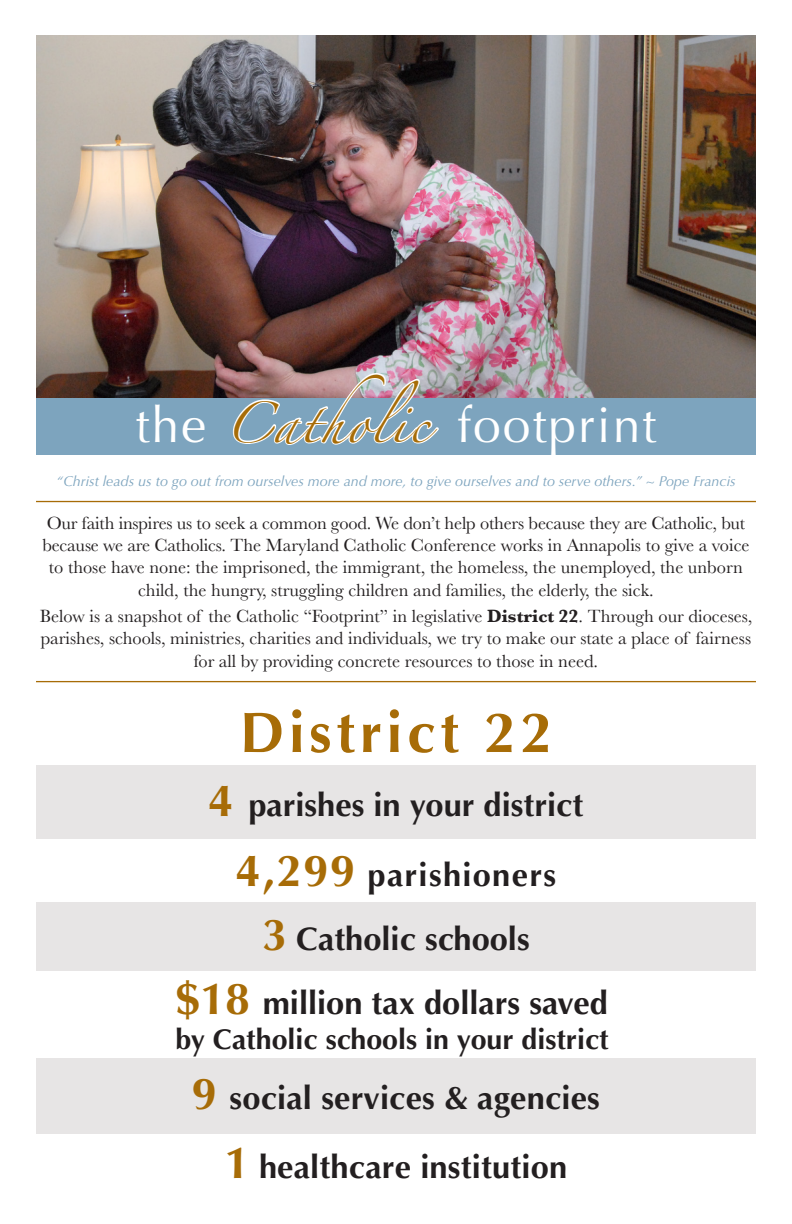
<style>
.page{position:relative;width:792px;height:1224px;background:#fff}
.page>*{position:absolute;margin:0;border:0;box-sizing:border-box;transform-origin:0 0}
.t1{font:700 57.2px "Optima";letter-spacing:.08em;color:#a76c07}
.t2{font:49.8px "Optima";letter-spacing:.04em;color:#fff}
.t3{font:700 32.6px "Optima";letter-spacing:.005em;color:#231f20}
.t4{font:700 32.6px "Optima";letter-spacing:.04em;color:#231f20}
.t5{font:700 28.6px "Optima";color:#231f20}
.t6{font:18.4px/22.4px "Baskerville";color:#231f20;text-align:center}
.t7{font:italic 14.2px "Optima";color:#7da4be}
.s1{font-family:"Zapfino";font-size:36.8px;color:#a76c07}
.s2{font-weight:700}
.s3{font-size:44.8px;color:#a76c07}
</style>
<div class="page">
<img style="left:36px;top:35px;width:720px;height:364px">
<div style="left:36px;top:399px;width:720px;height:56px;background:#7da4be"></div>
<svg style="left:231px;top:371px;width:210px;height:74px"></svg>
<hr style="left:36px;top:501px;width:720px;height:1px;background:#a76c07">
<hr style="left:36px;top:681px;width:720px;height:1px;background:#a76c07">
<div style="left:36px;top:765px;width:720px;height:73px;background:#e7e5e5"></div>
<div style="left:36px;top:902px;width:720px;height:69px;background:#e7e5e5"></div>
<div style="left:36px;top:1058px;width:720px;height:76px;background:#e7e5e5"></div>
<p class="t2" style="left:136px;top:396px;width:522px">the <span class="s1">Catholic</span> footprint</p>
<p class="t7" style="left:56px;top:472px;width:681px">“Christ leads us to go out from ourselves more and more, to give ourselves and to serve others.” ~ Pope Francis</p>
<p class="t6" style="left:42px;top:512px;width:709px">Our faith inspires us to seek a common good. We don’t help others because they are Catholic, but because we are Catholics. The Maryland Catholic Conference works in Annapolis to give a voice to those have none: the imprisoned, the immigrant, the homeless, the unemployed, the unborn child, the hungry, struggling children and families, the elderly, the sick.</p>
<p class="t6" style="left:40px;top:605px;width:714px">Below is a snapshot of the Catholic “Footprint” in legislative <span class="s2">District 22</span>. Through our dioceses, parishes, schools, ministries, charities and individuals, we try to make our state a place of fairness for all by providing concrete resources to those in need.</p>
<p class="t1" style="left:240px;top:699px;width:314px">District 22</p>
<p class="t3" style="left:209px;top:786px;width:376px"><span class="s3">4</span> parishes in your district</p>
<p class="t4" style="left:236px;top:856px;width:322px"><span class="s3">4,299</span> parishioners</p>
<p class="t3" style="left:262px;top:920px;width:269px"><span class="s3">3</span> Catholic schools</p>
<p class="t3" style="left:175px;top:984px;width:434px"><span class="s3">$18</span> million tax dollars saved</p>
<p class="t5" style="left:175px;top:1022px;width:435px">by Catholic schools in your district</p>
<p class="t3" style="left:192px;top:1079px;width:409px"><span class="s3">9</span> social services &amp; agencies</p>
<p class="t3" style="left:225px;top:1148px;width:344px"><span class="s3">1</span> healthcare institution</p>
</div>
